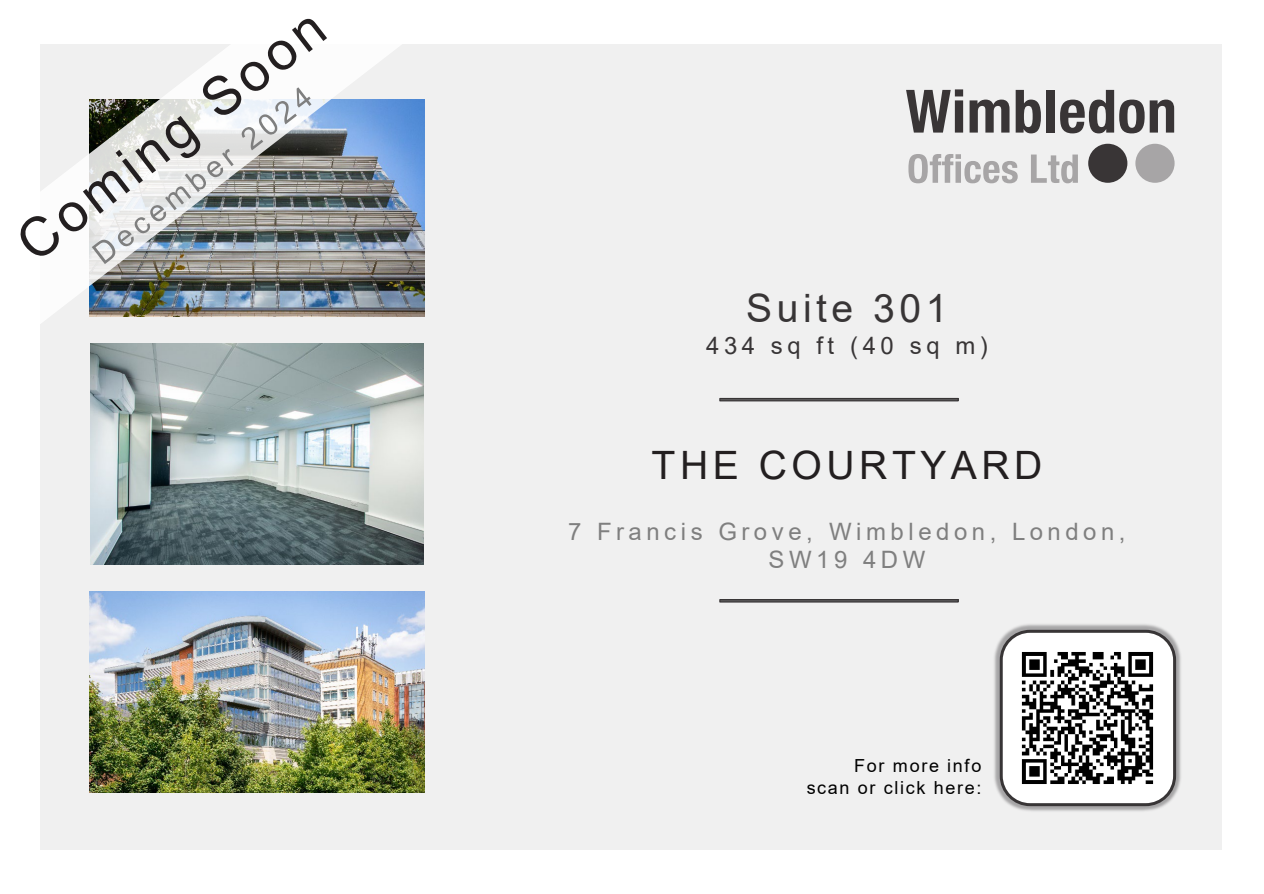
<style>
.page{position:relative;width:1264px;height:894px;background:#fff}
.page>*{position:absolute;margin:0;border:0;box-sizing:border-box;transform-origin:0 0}
.t1{font:39px "Arial";letter-spacing:.115em;color:#231f20}
.t2{font:39px "Arial";letter-spacing:.115em;color:#383536}
.t3{font:24px/28.8px "Arial";letter-spacing:.19em;color:#7f7f7f;text-align:center}
.t4{font:24px "Arial";letter-spacing:.19em;color:#383536}
.t5{font:18px "Arial";letter-spacing:.09em;color:#000}
</style>
<div class="page">
<div style="left:40px;top:44px;width:1180px;height:805px;background:#f0f0f0"></div>
<img style="left:89px;top:591px;width:335px;height:201px">
<svg style="left:906px;top:89px;width:56px;height:43px"></svg>
<svg style="left:969px;top:100px;width:40px;height:32px"></svg>
<svg style="left:1015px;top:90px;width:25px;height:43px"></svg>
<div style="left:1046px;top:90px;width:8px;height:42px;background:#393536"></div>
<svg style="left:1060px;top:90px;width:113px;height:44px"></svg>
<svg style="left:908px;top:154px;width:109px;height:29px"></svg>
<svg style="left:1031px;top:154px;width:46px;height:29px"></svg>
<div style="left:1135px;top:144px;width:39px;height:39px;background:#a7a5a6;border-radius:50%"></div>
<div style="left:1087px;top:144px;width:40px;height:39px;background:#393536;border-radius:50%"></div>
<div style="left:719px;top:398px;width:239px;height:3px;border:1px solid #383536"></div>
<div style="left:719px;top:599px;width:239px;height:3px;border:1px solid #383536"></div>
<img style="left:91px;top:355px;width:332px;height:209px">
<img style="left:994px;top:624px;width:187px;height:187px">
<div style="left:999px;top:629px;width:176px;height:177px;background:#fff;border:3px solid #383536;border-radius:29px"></div>
<img style="left:1021px;top:652px;width:133px;height:132px">
<img style="left:40px;top:18px;width:385px;height:337px">
<svg style="left:20px;top:19px;width:307px;height:237px;fill:#fcfcfc"></svg>
<img style="left:92px;top:87px;width:219px;height:177px">
<p class="t2" style="left:746px;top:281px;width:203px">Suite 301</p>
<p class="t4" style="left:706px;top:329px;width:283px">434 sq ft (40 sq m)</p>
<h1 class="t1" style="left:651px;top:438px;width:392px">THE COURTYARD</h1>
<h1 class="t3" style="left:568px;top:516px;width:559px">7 Francis Grove, Wimbledon, London,<br>SW19 4DW</h1>
<p class="t5" style="left:854px;top:753px;width:129px">For more info</p>
<p class="t5" style="left:806px;top:775px;width:176px">scan or click here:</p>
</div>
